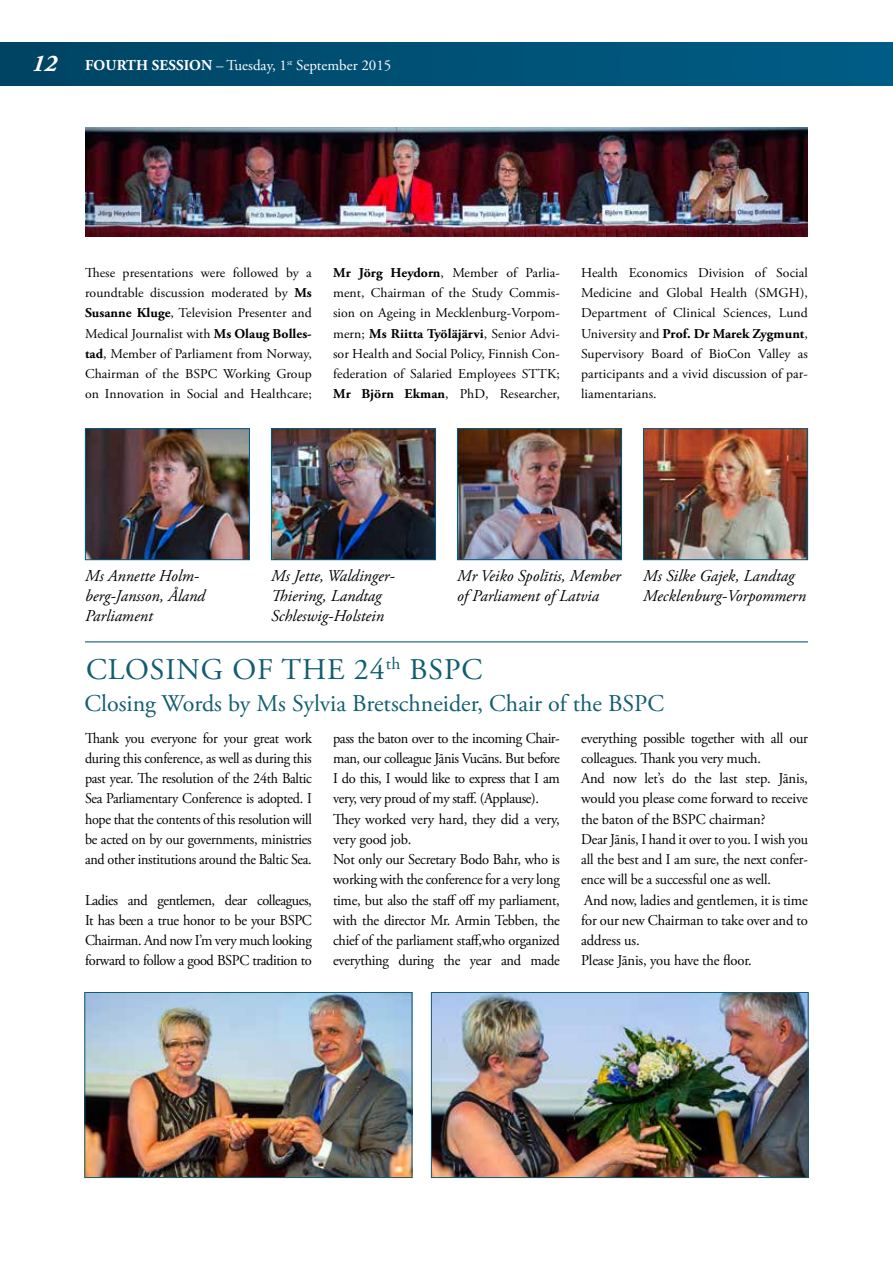
<style>
.page{position:relative;width:893px;height:1263px;background:#fff}
.page>*{position:absolute;margin:0;border:0;box-sizing:border-box;transform-origin:0 0}
.t1{font:30px "Adobe Garamond Pro";letter-spacing:.03em;color:#115d71}
.t2{font:24px "Adobe Garamond Pro";color:#115d71}
.t3{font:italic 700 24px "Adobe Garamond Pro";color:#fff}
.t4{font:italic 16.5px/20.2px "Adobe Garamond Pro";color:#000}
.t5{font:15px/20.2px "Adobe Garamond Pro";letter-spacing:-.02em;color:#000;scale:.96 1}
.t6{font:15px/20.2px "Adobe Garamond Pro";letter-spacing:-.02em;color:#000;text-align:justify;scale:.94 1}
.t7{font:15px "Adobe Garamond Pro";color:#fff}
.t8{font:13.5px/20.2px "Adobe Garamond Pro";letter-spacing:.005em;color:#000;text-align:justify}
.s1{font-weight:700}
</style>
<div class="page">
<div style="left:0;top:43px;width:893px;height:42px;background:linear-gradient(to right,#004463,#005d87)"></div>
<img style="left:85px;top:128px;width:723px;height:108px">
<img style="left:86px;top:994px;width:324px;height:182px">
<div style="left:84px;top:992px;width:328px;height:186px;border:1px solid #115d71"></div>
<img style="left:433px;top:994px;width:373px;height:182px">
<div style="left:431px;top:992px;width:377px;height:186px;border:1px solid #115d71"></div>
<img style="left:87px;top:430px;width:161px;height:128px">
<div style="left:85px;top:428px;width:165px;height:132px;border:1px solid #005c86"></div>
<img style="left:273px;top:430px;width:161px;height:128px">
<div style="left:271px;top:428px;width:165px;height:132px;border:1px solid #005c86"></div>
<img style="left:459px;top:430px;width:161px;height:128px">
<div style="left:457px;top:428px;width:165px;height:132px;border:1px solid #005c86"></div>
<img style="left:645px;top:430px;width:161px;height:128px">
<div style="left:643px;top:428px;width:165px;height:132px;border:1px solid #005c86"></div>
<hr style="left:85px;top:641px;width:723px;height:1px;background:#115d71">
<h2 class="t3" style="left:32px;top:50px;width:26px">12</h2>
<p class="t7" style="left:85px;top:56px;width:308px"><span class="s1">FOURTH SESSION</span> – Tuesday, 1<sup>st</sup> September 2015</p>
<p class="t8" style="left:85px;top:263px;width:228px">These presentations were followed by a roundtable discussion moderated by <span class="s1">Ms Susanne Kluge</span>, Television Presenter and Medical Journalist with <span class="s1">Ms Olaug Bolles&shy;tad</span>, Member of Parliament from Norway, Chairman of the BSPC Working Group on Innovation in Social and Healthcare;</p>
<p class="t8" style="left:333px;top:263px;width:228px"><span class="s1">Mr Jörg Heydorn</span>, Member of Parlia&shy;ment, Chairman of the Study Commis&shy;sion on Ageing in Mecklenburg-Vorpom&shy;mern; <span class="s1">Ms Riitta Työläjärvi</span>, Senior Advi&shy;sor Health and Social Policy, Finnish Con&shy;federation of Salaried Employees STTK; <span class="s1">Mr Björn Ekman</span>, PhD, Researcher,</p>
<p class="t8" style="left:581px;top:263px;width:228px">Health Economics Division of Social Medicine and Global Health (SMGH), Department of Clinical Sciences, Lund University and <span class="s1">Prof. Dr Marek Zygmunt</span>, Supervisory Board of BioCon Valley as participants and a vivid discussion of par&shy;liamentarians.</p>
<p class="t4" style="left:85px;top:566px;width:122px">Ms Annette Holm&shy;berg-Jansson, Åland<br>Parliament</p>
<p class="t4" style="left:271px;top:566px;width:125px">Ms Jette, Waldinger-<br>Thiering, Landtag<br>Schleswig-Holstein</p>
<p class="t4" style="left:457px;top:566px;width:165px">Mr Veiko Spolītis, Member of Parliament of Latvia</p>
<p class="t4" style="left:643px;top:566px;width:164px">Ms Silke Gajek, Landtag<br>Mecklenburg-Vorpommern</p>
<h1 class="t1" style="left:86px;top:651px;width:398px">CLOSING OF THE 24<sup>th</sup> BSPC</h1>
<h2 class="t2" style="left:84px;top:689px;width:581px">Closing Words by Ms Sylvia Bretschneider, Chair of the BSPC</h2>
<p class="t6" style="left:85px;top:728px;width:243px">Thank you everyone for your great work during this conference, as well as during this past year. The resolution of the 24th Baltic Sea Parliamentary Conference is adopted. I hope that the contents of this resolution will be acted on by our governments, ministries and other institutions around the Baltic Sea.</p>
<p class="t5" style="left:85px;top:890px;width:238px;text-align:justify">Ladies and gentlemen, dear colleagues, It has been a true honor to be your BSPC Chairman. And now I’m very much looking forward to follow a good BSPC tradition to</p>
<p class="t5" style="left:333px;top:728px;width:238px">pass the baton over to the incoming Chair&shy;man, our colleague Jānis Vucāns. But before I do this, I would like to express that I am very, very proud of my staff. (Applause).<br>They worked very hard, they did a very, very good job.<br>Not only our Secretary Bodo Bahr, who is working with the conference for a very long time, but also the staff off my parliament, with the director Mr. Armin Tebben, the chief of the parliament staff,who organized everything during the year and made</p>
<p class="t5" style="left:581px;top:728px;width:238px">everything possible together with all our colleagues. Thank you very much.<br>And now let’s do the last step. Jānis, would you please come forward to receive the baton of the BSPC chairman?<br>Dear Jānis, I hand it over to you. I wish you all the best and I am sure, the next confer&shy;ence will be a successful one as well.<br>And now, ladies and gentlemen, it is time for our new Chairman to take over and to address us.<br>Please Jānis, you have the floor.</p>
</div>
